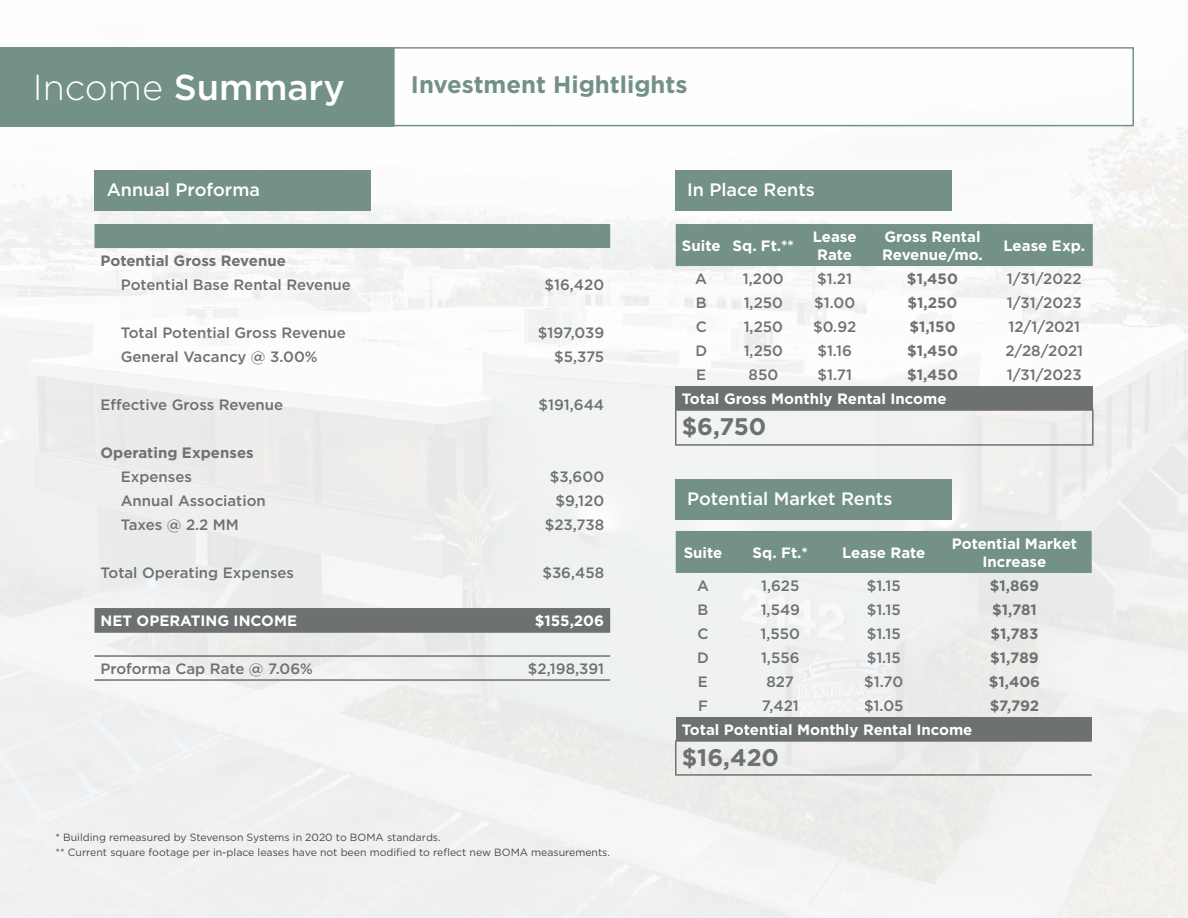
<style>
.page{position:relative;width:1188px;height:918px;background:#fff}
.page>*{position:absolute;margin:0;border:0;box-sizing:border-box;transform-origin:0 0}
.t1{font:500 36px "Gotham";color:#fff}
.t2{font:700 24px "Gotham";color:#749187}
.t3{font:700 24px "Gotham";color:#6e7171}
.t4{font:500 18px "Gotham";color:#fff}
.t5{font:500 15px "Gotham";color:#6e7171}
.t6{font:700 15px/18px "Gotham";color:#fff;text-align:center}
.t7{font:700 15px "Gotham";color:#6e7171}
.t8{font:10.5px/15px "Gotham";color:#494750}
.s1{font-weight:300}
</style>
<div class="page">
<div style="left:0;top:47px;width:393px;height:79px;background:#749187"></div>
<div style="left:676px;top:224px;width:417px;height:42px;background:#749187"></div>
<div style="left:676px;top:386px;width:417px;height:24px;background:#6e7171"></div>
<hr style="left:675px;top:409px;width:52px;height:2px;background:#6e7171">
<hr style="left:675px;top:411px;width:1px;height:33px;background:#6e7171">
<hr style="left:727px;top:409px;width:73px;height:2px;background:#6e7171">
<hr style="left:800px;top:409px;width:69px;height:2px;background:#6e7171">
<hr style="left:869px;top:409px;width:127px;height:2px;background:#6e7171">
<hr style="left:996px;top:409px;width:98px;height:2px;background:#6e7171">
<hr style="left:1092px;top:411px;width:2px;height:33px;background:#6e7171">
<hr style="left:675px;top:444px;width:52px;height:2px;background:#6e7171">
<hr style="left:727px;top:444px;width:73px;height:2px;background:#6e7171">
<hr style="left:800px;top:444px;width:69px;height:2px;background:#6e7171">
<hr style="left:869px;top:444px;width:127px;height:2px;background:#6e7171">
<hr style="left:996px;top:444px;width:98px;height:2px;background:#6e7171">
<div style="left:676px;top:531px;width:416px;height:42px;background:#749187"></div>
<div style="left:676px;top:717px;width:416px;height:24px;background:#6e7171"></div>
<hr style="left:675px;top:740px;width:55px;height:2px;background:#6e7171">
<hr style="left:675px;top:742px;width:1px;height:32px;background:#6e7171">
<hr style="left:730px;top:740px;width:100px;height:2px;background:#6e7171">
<hr style="left:830px;top:740px;width:107px;height:2px;background:#6e7171">
<hr style="left:937px;top:740px;width:155px;height:2px;background:#6e7171">
<hr style="left:675px;top:774px;width:55px;height:2px;background:#6e7171">
<hr style="left:730px;top:774px;width:100px;height:2px;background:#6e7171">
<hr style="left:830px;top:774px;width:107px;height:2px;background:#6e7171">
<hr style="left:937px;top:774px;width:155px;height:2px;background:#6e7171">
<div style="left:393px;top:47px;width:741px;height:79px;border:2px solid #749187"></div>
<div style="left:675px;top:170px;width:276px;height:41px;background:#749187"></div>
<div style="left:675px;top:479px;width:276px;height:41px;background:#749187"></div>
<div style="left:94px;top:170px;width:277px;height:41px;background:#749187"></div>
<div style="left:94px;top:224px;width:516px;height:24px;background:#749187"></div>
<div style="left:94px;top:608px;width:516px;height:25px;background:#6e7171"></div>
<hr style="left:410px;top:631px;width:200px;height:2px;background:#6e7171">
<hr style="left:94px;top:655px;width:311px;height:2px;background:#6e7171">
<hr style="left:410px;top:655px;width:200px;height:2px;background:#6e7171">
<hr style="left:94px;top:679px;width:311px;height:2px;background:#6e7171">
<hr style="left:410px;top:679px;width:200px;height:2px;background:#6e7171">
<h1 class="t1" style="left:33px;top:64px;width:314px"><span class="s1">Income</span> Summary</h1>
<p class="t4" style="left:107px;top:178px;width:155px">Annual Proforma</p>
<h2 class="t2" style="left:411px;top:69px;width:278px">Investment Hightlights</h2>
<p class="t4" style="left:687px;top:178px;width:129px">In Place Rents</p>
<p class="t7" style="left:100px;top:251px;width:187px">Potential Gross Revenue</p>
<p class="t5" style="left:121px;top:275px;width:232px">Potential Base Rental Revenue</p>
<p class="t5" style="left:544px;top:275px;width:61px">$16,420</p>
<p class="t5" style="left:121px;top:323px;width:227px">Total Potential Gross Revenue</p>
<p class="t5" style="left:538px;top:323px;width:68px">$197,039</p>
<p class="t5" style="left:121px;top:347px;width:198px">General Vacancy @ 3.00%</p>
<p class="t5" style="left:554px;top:347px;width:52px">$5,375</p>
<p class="t5" style="left:100px;top:395px;width:184px">Effective Gross Revenue</p>
<p class="t5" style="left:539px;top:395px;width:67px">$191,644</p>
<p class="t7" style="left:100px;top:443px;width:155px">Operating Expenses</p>
<p class="t5" style="left:121px;top:467px;width:73px">Expenses</p>
<p class="t5" style="left:550px;top:467px;width:56px">$3,600</p>
<p class="t5" style="left:121px;top:491px;width:147px">Annual Association</p>
<p class="t5" style="left:556px;top:491px;width:50px">$9,120</p>
<p class="t5" style="left:121px;top:515px;width:120px">Taxes @ 2.2 MM</p>
<p class="t5" style="left:545px;top:515px;width:61px">$23,738</p>
<p class="t5" style="left:100px;top:563px;width:195px">Total Operating Expenses</p>
<p class="t5" style="left:542px;top:563px;width:63px">$36,458</p>
<p class="t6" style="left:100px;top:612px;width:198px">NET OPERATING INCOME</p>
<p class="t6" style="left:535px;top:612px;width:71px">$155,206</p>
<p class="t5" style="left:100px;top:659px;width:214px">Proforma Cap Rate @ 7.06%</p>
<p class="t5" style="left:528px;top:659px;width:78px">$2,198,391</p>
<p class="t8" style="left:56px;top:829px;width:556px">* Building remeasured by Stevenson Systems in 2020 to BOMA standards.<br>** Current square footage per in-place leases have not been modified to reflect new BOMA measurements.</p>
<p class="t6" style="left:682px;top:237px;width:114px">Suite Sq. Ft.**</p>
<p class="t6" style="left:813px;top:228px;width:45px">Lease<br>Rate</p>
<p class="t6" style="left:882px;top:228px;width:102px;text-align:left">Gross Rental<br>Revenue/mo.</p>
<p class="t6" style="left:1004px;top:237px;width:83px">Lease Exp.</p>
<p class="t5" style="left:695px;top:269px;width:13px">A</p>
<p class="t5" style="left:743px;top:269px;width:42px">1,200</p>
<p class="t5" style="left:817px;top:269px;width:36px">$1.21</p>
<p class="t7" style="left:907px;top:269px;width:53px">$1,450</p>
<p class="t5" style="left:1007px;top:269px;width:76px">1/31/2022</p>
<p class="t5" style="left:696px;top:293px;width:12px">B</p>
<p class="t5" style="left:744px;top:293px;width:41px">1,250</p>
<p class="t5" style="left:814px;top:293px;width:43px">$1.00</p>
<p class="t7" style="left:907px;top:293px;width:52px">$1,250</p>
<p class="t5" style="left:1007px;top:293px;width:76px">1/31/2023</p>
<p class="t5" style="left:696px;top:317px;width:13px">C</p>
<p class="t5" style="left:744px;top:317px;width:41px">1,250</p>
<p class="t5" style="left:813px;top:317px;width:45px">$0.92</p>
<p class="t7" style="left:909px;top:317px;width:48px">$1,150</p>
<p class="t5" style="left:1008px;top:317px;width:73px">12/1/2021</p>
<p class="t5" style="left:695px;top:341px;width:13px">D</p>
<p class="t5" style="left:744px;top:341px;width:41px">1,250</p>
<p class="t5" style="left:817px;top:341px;width:36px">$1.16</p>
<p class="t7" style="left:907px;top:341px;width:53px">$1,450</p>
<p class="t5" style="left:1005px;top:341px;width:79px">2/28/2021</p>
<p class="t5" style="left:696px;top:365px;width:12px">E</p>
<p class="t5" style="left:749px;top:365px;width:31px">850</p>
<p class="t5" style="left:817px;top:365px;width:36px">$1.71</p>
<p class="t7" style="left:907px;top:365px;width:53px">$1,450</p>
<p class="t5" style="left:1007px;top:365px;width:76px">1/31/2023</p>
<p class="t6" style="left:682px;top:390px;width:266px">Total Gross Monthly Rental Income</p>
<h2 class="t3" style="left:682px;top:411px;width:86px">$6,750</h2>
<p class="t4" style="left:687px;top:487px;width:207px">Potential Market Rents</p>
<p class="t6" style="left:684px;top:544px;width:40px">Suite</p>
<p class="t6" style="left:753px;top:544px;width:57px">Sq. Ft.*</p>
<p class="t6" style="left:842px;top:544px;width:85px">Lease Rate</p>
<p class="t6" style="left:952px;top:535px;width:127px">Potential Market<br>Increase</p>
<p class="t5" style="left:697px;top:576px;width:13px">A</p>
<p class="t5" style="left:761px;top:576px;width:40px">1,625</p>
<p class="t5" style="left:867px;top:576px;width:36px">$1.15</p>
<p class="t7" style="left:990px;top:576px;width:51px">$1,869</p>
<p class="t5" style="left:698px;top:600px;width:12px">B</p>
<p class="t5" style="left:761px;top:600px;width:41px">1,549</p>
<p class="t5" style="left:867px;top:600px;width:36px">$1.15</p>
<p class="t7" style="left:992px;top:600px;width:46px">$1,781</p>
<p class="t5" style="left:697px;top:624px;width:13px">C</p>
<p class="t5" style="left:761px;top:624px;width:41px">1,550</p>
<p class="t5" style="left:867px;top:624px;width:36px">$1.15</p>
<p class="t7" style="left:991px;top:624px;width:49px">$1,783</p>
<p class="t5" style="left:697px;top:648px;width:13px">D</p>
<p class="t5" style="left:761px;top:648px;width:40px">1,556</p>
<p class="t5" style="left:867px;top:648px;width:36px">$1.15</p>
<p class="t7" style="left:990px;top:648px;width:50px">$1,789</p>
<p class="t5" style="left:698px;top:672px;width:12px">E</p>
<p class="t5" style="left:766px;top:672px;width:29px">827</p>
<p class="t5" style="left:864px;top:672px;width:41px">$1.70</p>
<p class="t7" style="left:989px;top:672px;width:53px">$1,406</p>
<p class="t5" style="left:698px;top:696px;width:11px">F</p>
<p class="t5" style="left:762px;top:696px;width:39px">7,421</p>
<p class="t5" style="left:864px;top:696px;width:41px">$1.05</p>
<p class="t7" style="left:990px;top:696px;width:51px">$7,792</p>
<p class="t6" style="left:682px;top:721px;width:292px">Total Potential Monthly Rental Income</p>
<h2 class="t3" style="left:682px;top:742px;width:99px">$16,420</h2>
</div>
